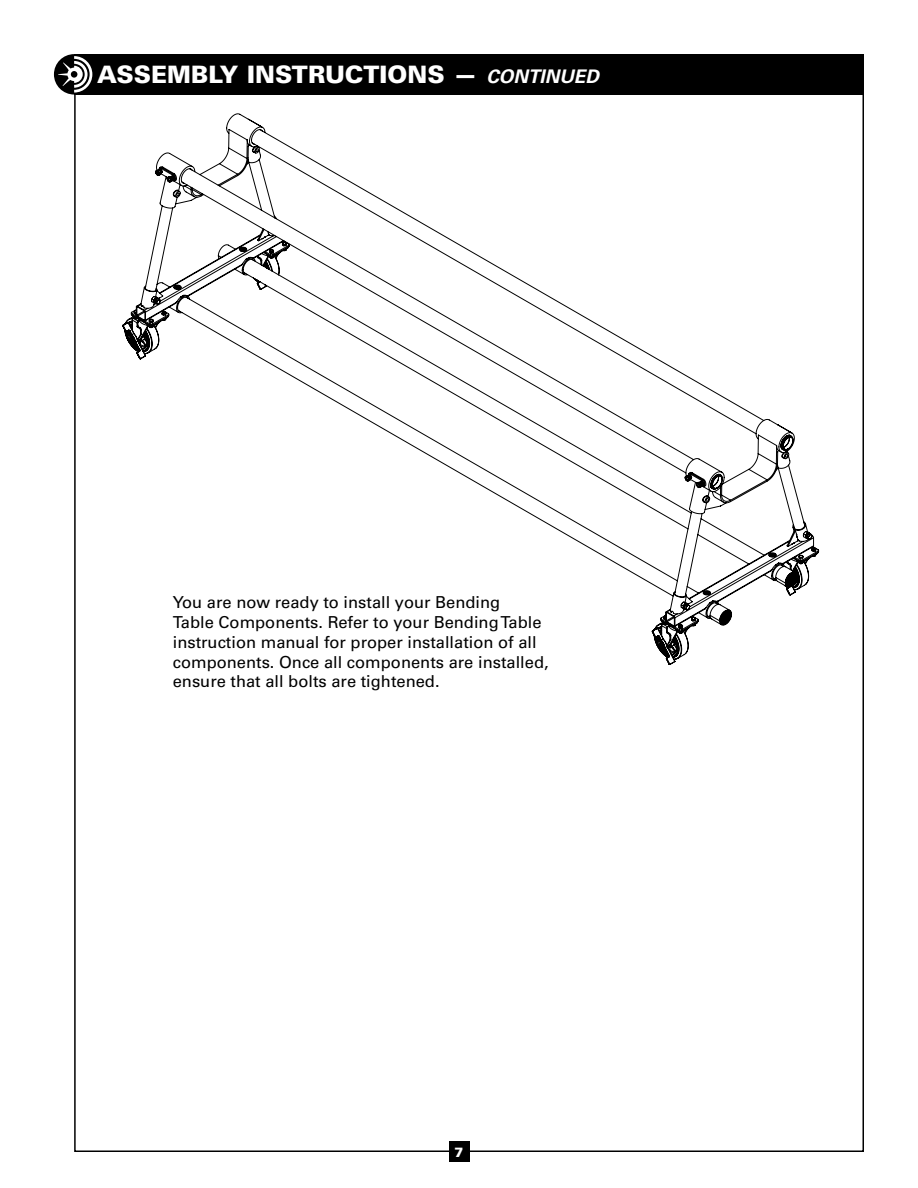
<style>
.page{position:relative;width:918px;height:1188px;background:#fff}
.page>*{position:absolute;margin:0;border:0;box-sizing:border-box;transform-origin:0 0}
.t1{font:900 24px "Univers";color:#fff}
.t2{font:16.5px/19.8px "Univers";color:#000}
.t3{font:900 13.5px "Univers";color:#fff}
.s1{font-weight:700;font-style:italic;font-size:18.75px}
</style>
<div class="page">
<div style="left:74px;top:54px;width:790px;height:41px;background:#000"></div>
<svg style="left:54px;top:54px;width:40px;height:41px"></svg>
<svg style="left:58px;top:56px;width:34px;height:37px"></svg>
<div style="left:71px;top:71px;width:6px;height:7px;background:#000;border-radius:50%"></div>
<div style="left:449px;top:1141px;width:21px;height:21px;background:#000"></div>
<svg style="left:122px;top:113px;width:697px;height:552px"></svg>
<h1 class="t1" style="left:97px;top:60px;width:503px">ASSEMBLY INSTRUCTIONS — <span class="s1">CONTINUED</span></h1>
<p class="t2" style="left:173px;top:593px;width:377px">You are now ready to install your Bending<br>Table Components. Refer to your Bending Table instruction manual for proper installation of all components. Once all components are installed, ensure that all bolts are tightened.</p>
<p class="t3" style="left:454px;top:1143px;width:11px">7</p>
</div>
